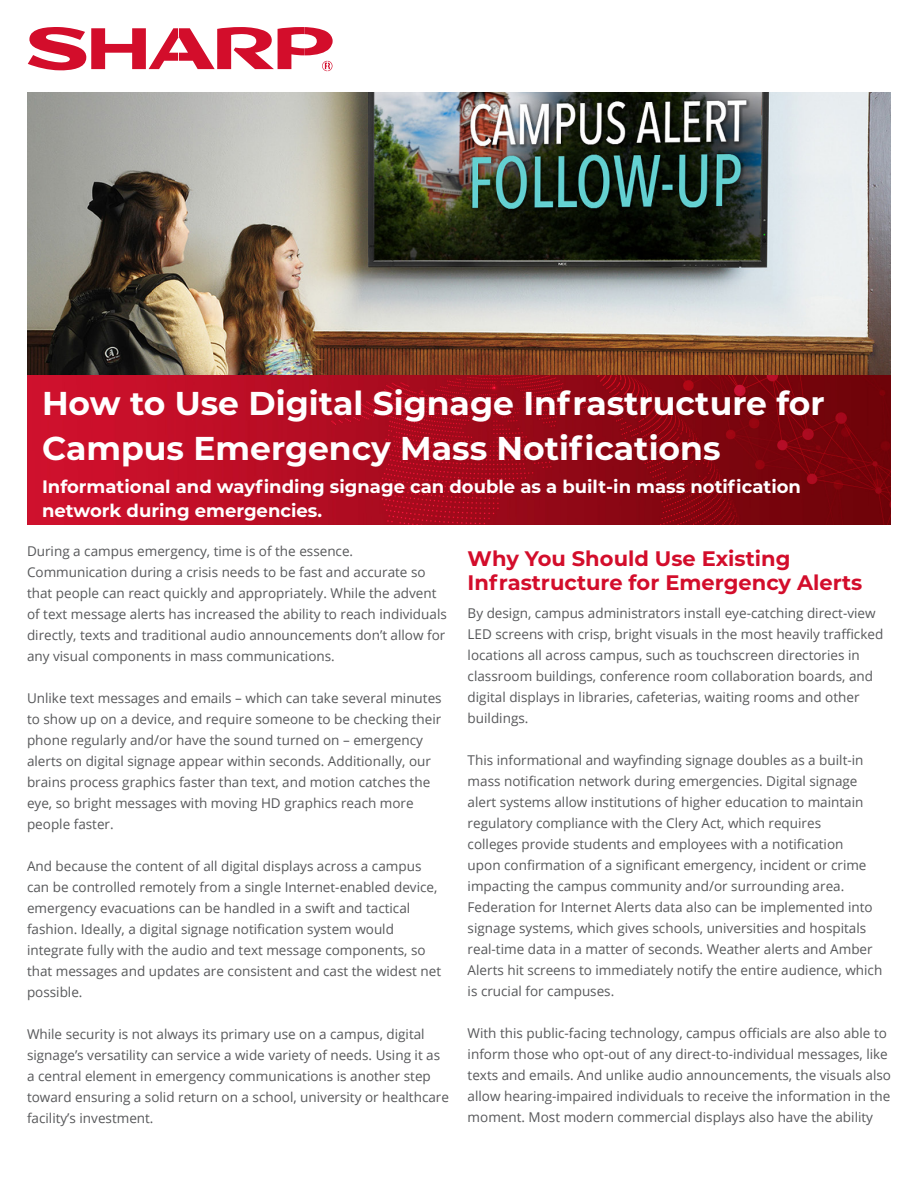
<style>
.page{position:relative;width:918px;height:1188px;background:#fff}
.page>*{position:absolute;margin:0;border:0;box-sizing:border-box;transform-origin:0 0}
.t1{font:700 33px "Montserrat";color:#fff}
.t2{font:700 21px/24px "Montserrat";color:#d30d2b}
.t3{font:700 18px/24px "Montserrat";color:#fff}
.Body_Copy{font:13.5px/21px "Open Sans";color:#57585a}
</style>
<div class="page">
<svg style="left:28px;top:27px;width:305px;height:44px"></svg>
<img style="left:27px;top:93px;width:864px;height:431px">
<h1 class="t1" style="left:42px;top:379px;width:784px">How to Use Digital Signage Infrastructure for</h1>
<h1 class="t1" style="left:42px;top:424px;width:680px">Campus Emergency Mass Notifications</h1>
<h1 class="t3" style="left:42px;top:474px;width:761px">Informational and wayfinding signage can double as a built-in mass notification network during emergencies.</h1>
<p class="Body_Copy" style="left:27px;top:541px;width:421px">During a campus emergency, time is of the essence.<br>Communication during a crisis needs to be fast and accurate so that people can react quickly and appropriately. While the advent of text message alerts has increased the ability to reach individuals directly, texts and traditional audio announcements don’t allow for any visual components in mass communications.</p>
<p class="Body_Copy" style="left:27px;top:688px;width:416px">Unlike text messages and emails – which can take several minutes to show up on a device, and require someone to be checking their phone regularly and/or have the sound turned on – emergency alerts on digital signage appear within seconds. Additionally, our brains process graphics faster than text, and motion catches the eye, so bright messages with moving HD graphics reach more people faster.</p>
<p class="Body_Copy" style="left:27px;top:856px;width:416px">And because the content of all digital displays across a campus can be controlled remotely from a single Internet-enabled device, emergency evacuations can be handled in a swift and tactical fashion. Ideally, a digital signage notification system would integrate fully with the audio and text message components, so that messages and updates are consistent and cast the widest net possible.</p>
<p class="Body_Copy" style="left:27px;top:1024px;width:424px">While security is not always its primary use on a campus, digital signage’s versatility can service a wide variety of needs. Using it as a central element in emergency communications is another step toward ensuring a solid return on a school, university or healthcare facility’s investment.</p>
<h2 class="t2" style="left:468px;top:546px;width:396px">Why You Should Use Existing<br>Infrastructure for Emergency Alerts</h2>
<p class="Body_Copy" style="left:468px;top:602px;width:417px">By design, campus administrators install eye-catching direct-view LED screens with crisp, bright visuals in the most heavily trafficked locations all across campus, such as touchscreen directories in classroom buildings, conference room collaboration boards, and digital displays in libraries, cafeterias, waiting rooms and other buildings.</p>
<p class="Body_Copy" style="left:468px;top:749px;width:416px">This informational and wayfinding signage doubles as a built-in mass notification network during emergencies. Digital signage alert systems allow institutions of higher education to maintain regulatory compliance with the Clery Act, which requires<br>colleges provide students and employees with a notification<br>upon confirmation of a significant emergency, incident or crime impacting the campus community and/or surrounding area.<br>Federation for Internet Alerts data also can be implemented into signage systems, which gives schools, universities and hospitals real-time data in a matter of seconds. Weather alerts and Amber Alerts hit screens to immediately notify the entire audience, which is crucial for campuses.</p>
<p class="Body_Copy" style="left:468px;top:1022px;width:425px">With this public-facing technology, campus officials are also able to inform those who opt-out of any direct-to-individual messages, like texts and emails. And unlike audio announcements, the visuals also allow hearing-impaired individuals to receive the information in the moment. Most modern commercial displays also have the ability</p>
</div>
